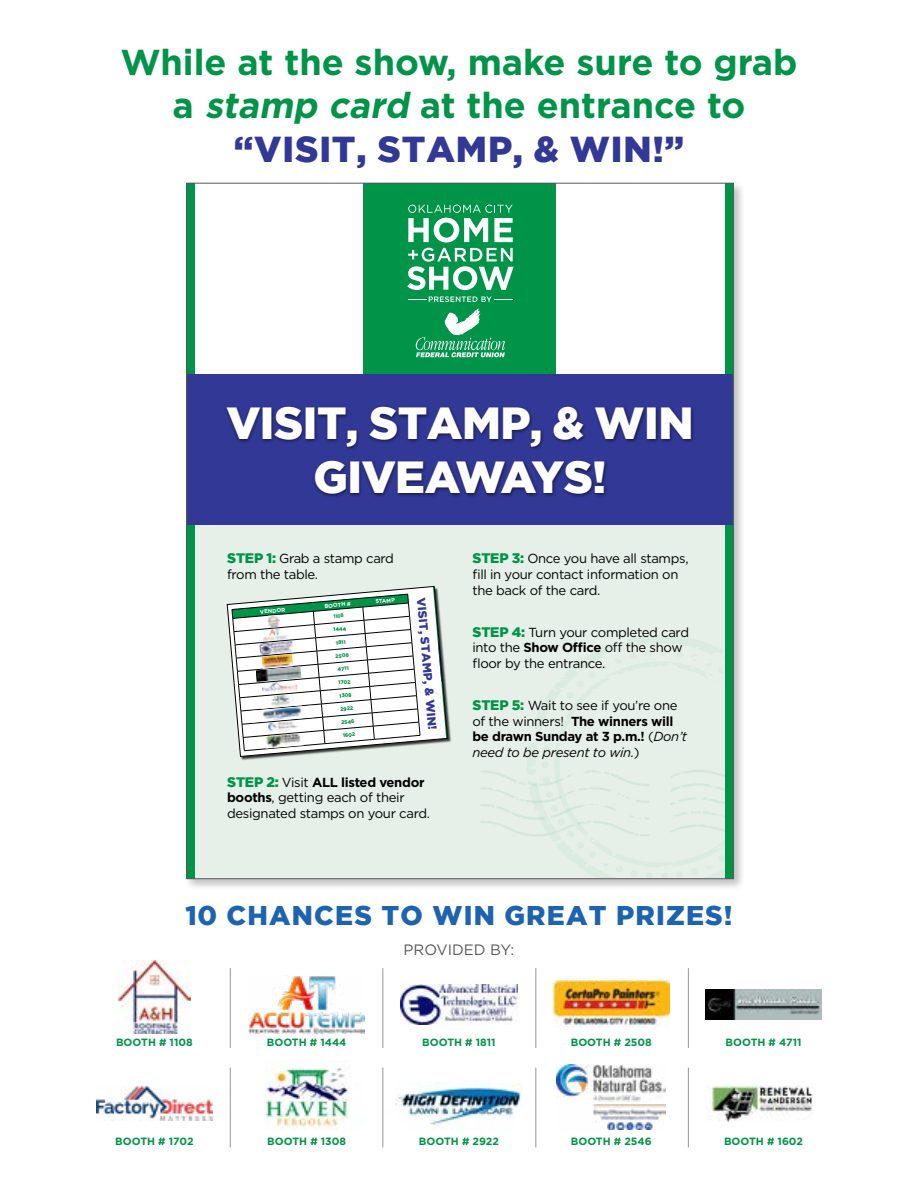
<style>
.page{position:relative;width:918px;height:1188px;background:#fff}
.page>*{position:absolute;margin:0;border:0;box-sizing:border-box;transform-origin:0 0}
.t1{font:900 44.85px/53.8px "Gotham";letter-spacing:-.01em;color:#fff;text-align:center}
.t2{font:700 36px/43.2px "Gotham";color:#009448;text-align:center}
.t3{font:900 27px "Gotham";letter-spacing:.045em;color:#1e63af}
.t4{font:15px "Gotham";color:#58595b}
.t5{font:13.05px/15.8px "Gotham";letter-spacing:-.025em;color:#000}
.t6{font:900 11.85px "Gotham";color:#313896}
.t7{font:700 10.5px "Gotham";color:#009448}
.t8{font:700 5.55px "Gotham";color:#fff}
.t9{font:900 5.1px "Gotham";color:#009448}
.t10{font:900 5.1px "Gotham";color:#009448;scale:.9 1}
.s1{font-style:italic}
.s2{font-weight:900;color:#313896}
.s3{font-weight:900;font-size:13.8px;color:#009448}
.s4{font-weight:700}
</style>
<div class="page">
<div style="left:184px;top:181px;width:561px;height:709px;background:#000;opacity:.25"></div>
<div style="left:187px;top:183px;width:546px;height:696px;background:#fff"></div>
<div style="left:187px;top:374px;width:538px;height:505px;background:#e6f0e8"></div>
<svg style="left:527px;top:635px;width:198px;height:242px"></svg>
<div style="left:364px;top:183px;width:192px;height:191px;background:#009448"></div>
<div style="left:228px;top:587px;width:224px;height:174px;background:#000;opacity:.75"></div>
<svg style="left:227px;top:586px;width:221px;height:171px;background:#d1d8d3"></svg>
<div style="left:725px;top:183px;width:8px;height:696px;background:#009448"></div>
<div style="left:187px;top:183px;width:8px;height:696px;background:#009448"></div>
<svg style="left:480px;top:770px;width:169px;height:67px"></svg>
<svg style="left:670px;top:769px;width:55px;height:68px"></svg>
<div style="left:187px;top:374px;width:546px;height:151px;background:#313896"></div>
<div style="left:225px;top:405px;width:470px;height:93px;background:#000;opacity:.57"></div>
<svg style="left:407px;top:205px;width:107px;height:85px"></svg>
<svg style="left:416px;top:308px;width:89px;height:49px"></svg>
<svg style="left:408px;top:296px;width:105px;height:6px"></svg>
<img style="left:119px;top:961px;width:71px;height:73px">
<img style="left:248px;top:975px;width:117px;height:59px">
<img style="left:401px;top:984px;width:116px;height:41px">
<img style="left:553px;top:980px;width:117px;height:47px">
<img style="left:705px;top:990px;width:117px;height:29px">
<hr style="left:230px;top:968px;width:1px;height:80px;background:#939598">
<hr style="left:535px;top:968px;width:1px;height:80px;background:#939598">
<hr style="left:382px;top:968px;width:1px;height:80px;background:#939598">
<hr style="left:688px;top:968px;width:1px;height:80px;background:#939598">
<img style="left:96px;top:1087px;width:117px;height:34px">
<img style="left:265px;top:1060px;width:85px;height:70px">
<img style="left:396px;top:1082px;width:126px;height:48px">
<img style="left:557px;top:1065px;width:109px;height:65px">
<img style="left:705px;top:1085px;width:108px;height:37px">
<hr style="left:230px;top:1068px;width:1px;height:80px;background:#939598">
<hr style="left:535px;top:1068px;width:1px;height:80px;background:#939598">
<hr style="left:382px;top:1068px;width:1px;height:80px;background:#939598">
<hr style="left:688px;top:1068px;width:1px;height:80px;background:#939598">
<h2 class="t2" style="left:120px;top:41px;width:679px">While at the show, make sure to grab a <span class="s1">stamp card</span> at the entrance to <span class="s2">“VISIT, STAMP, &amp; WIN!”</span></h2>
<h1 class="t1" style="left:226px;top:395px;width:469px">VISIT, STAMP, &amp; WIN<br>GIVEAWAYS!</h1>
<p class="t5" style="left:227px;top:550px;width:168px"><span class="s3">STEP 1:</span> Grab a stamp card from the table.</p>
<p class="t8" style="left:260px;top:608px;width:27px;rotate:-5deg">VENDOR</p>
<p class="t8" style="left:324px;top:602px;width:28px;rotate:-5deg">BOOTH #</p>
<p class="t10" style="left:333px;top:613px;width:13px;rotate:-5deg">1108</p>
<p class="t9" style="left:333px;top:627px;width:14px;rotate:-5deg">1444</p>
<p class="t9" style="left:336px;top:640px;width:11px;rotate:-5deg">1811</p>
<p class="t9" style="left:335px;top:653px;width:15px;rotate:-5deg">2508</p>
<p class="t9" style="left:338px;top:666px;width:12px;rotate:-5deg">4711</p>
<p class="t9" style="left:338px;top:680px;width:14px;rotate:-5deg">1702</p>
<p class="t9" style="left:339px;top:693px;width:14px;rotate:-5deg">1308</p>
<p class="t9" style="left:340px;top:706px;width:14px;rotate:-5deg">2922</p>
<p class="t9" style="left:341px;top:719px;width:15px;rotate:-5deg">2546</p>
<p class="t9" style="left:343px;top:733px;width:14px;rotate:-5deg">1602</p>
<p class="t8" style="left:375px;top:598px;width:21px;rotate:-5deg">STAMP</p>
<p class="t6" style="left:428px;top:597px;width:135px;rotate:85deg">VISIT, STAMP, &amp; WIN!</p>
<p class="t5" style="left:227px;top:774px;width:204px"><span class="s3">STEP 2:</span> Visit <span class="s4">ALL listed vendor booths</span>, getting each of their designated stamps on your card.</p>
<p class="t5" style="left:472px;top:550px;width:218px"><span class="s3">STEP 3:</span> Once you have all stamps, fill in your contact information on the back of the card.</p>
<p class="t5" style="left:472px;top:624px;width:218px"><span class="s3">STEP 4:</span> Turn your completed card into the <span class="s4">Show Office</span> off the show floor by the entrance.</p>
<p class="t5" style="left:472px;top:697px;width:216px"><span class="s3">STEP 5:</span> Wait to see if you’re one of the winners! <span class="s4">The winners will be drawn Sunday at 3 p.m.!</span> (<span class="s1">Don’t need to be present to win.</span>)</p>
<h3 class="t3" style="left:185px;top:900px;width:549px">10 CHANCES TO WIN GREAT PRIZES!</h3>
<p class="t4" style="left:404px;top:940px;width:112px">PROVIDED BY:</p>
<p class="t7" style="left:116px;top:1035px;width:78px">BOOTH # 1108</p>
<p class="t7" style="left:267px;top:1035px;width:81px">BOOTH # 1444</p>
<p class="t7" style="left:422px;top:1035px;width:75px">BOOTH # 1811</p>
<p class="t7" style="left:571px;top:1035px;width:82px">BOOTH # 2508</p>
<p class="t7" style="left:726px;top:1035px;width:77px">BOOTH # 4711</p>
<p class="t7" style="left:115px;top:1134px;width:80px">BOOTH # 1702</p>
<p class="t7" style="left:267px;top:1134px;width:80px">BOOTH # 1308</p>
<p class="t7" style="left:419px;top:1134px;width:82px">BOOTH # 2922</p>
<p class="t7" style="left:571px;top:1134px;width:82px">BOOTH # 2546</p>
<p class="t7" style="left:724px;top:1134px;width:81px">BOOTH # 1602</p>
</div>
